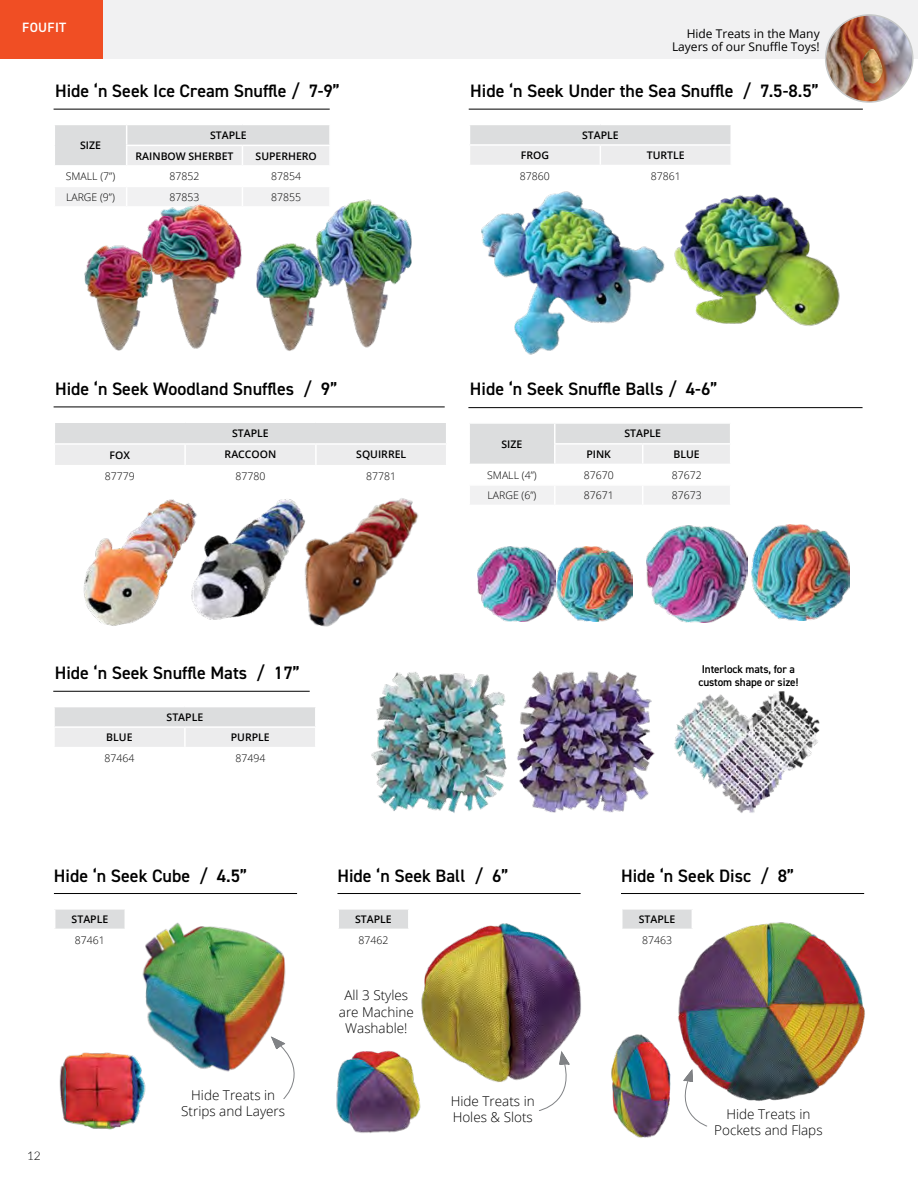
<style>
.page{position:relative;width:918px;height:1188px;background:#fff}
.page>*{position:absolute;margin:0;border:0;box-sizing:border-box;transform-origin:0 0}
.t1{font:600 18px "DIN2014";color:#000}
.t2{font:300 13.5px/16.5px "Open Sans";color:#000;text-align:center}
.t3{font:600 13.5px "DIN2014";letter-spacing:.025em;color:#fff}
.t4{font:12px/13.5px "Open Sans";color:#000;text-align:right}
.t5{font:300 12px "Lato";color:#000}
.t6{font:600 11.25px/13.5px "DIN2014";letter-spacing:-.01em;color:#000}
.t7{font:300 10.5px "Open Sans";color:#000}
.t8{font:600 10.5px/20.7px "Open Sans";color:#000}
</style>
<div class="page">
<div style="left:0;top:0;width:103px;height:58px;background:#f04e24"></div>
<div style="left:103px;top:0;width:815px;height:58px;background:#f1f1f2"></div>
<img style="left:826px;top:15px;width:87px;height:87px;border-radius:44px">
<div style="left:825px;top:14px;width:88px;height:89px;border:2px solid #c6c8c8;border-radius:50%"></div>
<img style="left:860px;top:49px;width:23px;height:35px">
<svg style="left:470px;top:423px;width:260px;height:81px"></svg>
<svg style="left:55px;top:125px;width:275px;height:81px"></svg>
<img style="left:752px;top:524px;width:97px;height:97px">
<img style="left:557px;top:547px;width:75px;height:74px">
<img style="left:647px;top:525px;width:101px;height:98px">
<img style="left:477px;top:546px;width:78px;height:75px">
<svg style="left:55px;top:423px;width:391px;height:42px;background:#e5e5e6"></svg>
<hr style="left:54px;top:407px;width:391px;height:1px;background:#000">
<img style="left:83px;top:499px;width:98px;height:127px">
<img style="left:181px;top:499px;width:106px;height:121px">
<img style="left:287px;top:498px;width:132px;height:129px">
<hr style="left:468px;top:407px;width:395px;height:1px;background:#000">
<hr style="left:54px;top:109px;width:276px;height:1px;background:#000">
<hr style="left:53px;top:691px;width:257px;height:1px;background:#000">
<img style="left:674px;top:691px;width:146px;height:122px">
<svg style="left:54px;top:707px;width:261px;height:40px;background:#e5e5e6"></svg>
<hr style="left:469px;top:109px;width:394px;height:1px;background:#000">
<svg style="left:470px;top:125px;width:261px;height:40px;background:#e5e5e6"></svg>
<img style="left:371px;top:672px;width:136px;height:141px">
<img style="left:517px;top:671px;width:138px;height:142px">
<img style="left:116px;top:197px;width:159px;height:152px">
<img style="left:281px;top:190px;width:131px;height:158px">
<img style="left:84px;top:239px;width:93px;height:112px">
<img style="left:230px;top:237px;width:120px;height:114px">
<img style="left:481px;top:191px;width:182px;height:164px">
<img style="left:663px;top:194px;width:177px;height:132px">
<img style="left:421px;top:923px;width:160px;height:159px">
<img style="left:142px;top:922px;width:144px;height:150px">
<hr style="left:54px;top:893px;width:243px;height:1px;background:#000">
<div style="left:55px;top:909px;width:70px;height:20px;background:#dcddde"></div>
<hr style="left:54px;top:908px;width:72px;height:2px;background:#fff">
<hr style="left:337px;top:893px;width:244px;height:1px;background:#000">
<div style="left:338px;top:909px;width:71px;height:20px;background:#dcddde"></div>
<hr style="left:337px;top:908px;width:73px;height:2px;background:#fff">
<svg style="left:338px;top:910px;width:1px;height:19px"></svg>
<svg style="left:408px;top:910px;width:1px;height:19px"></svg>
<hr style="left:621px;top:893px;width:243px;height:1px;background:#000">
<div style="left:622px;top:909px;width:70px;height:20px;background:#dcddde"></div>
<hr style="left:621px;top:908px;width:72px;height:2px;background:#fff">
<svg style="left:622px;top:910px;width:1px;height:19px"></svg>
<img style="left:657px;top:909px;width:208px;height:192px">
<img style="left:336px;top:1047px;width:87px;height:86px">
<img style="left:59px;top:1048px;width:88px;height:82px">
<img style="left:611px;top:1030px;width:65px;height:108px">
<svg style="left:271px;top:1036px;width:24px;height:63px"></svg>
<svg style="left:538px;top:1051px;width:35px;height:60px"></svg>
<svg style="left:676px;top:1069px;width:32px;height:58px"></svg>
<p class="t3" style="left:22px;top:19px;width:46px">FOUFIT</p>
<p class="t1" style="left:55px;top:78px;width:286px">Hide ‘n Seek Ice Cream Snuffle / 7-9”</p>
<p class="t8" style="left:80px;top:135px;width:22px">SIZE</p>
<p class="t8" style="left:136px;top:125px;width:113px;text-indent:74px">STAPLE<br>RAINBOW SHERBET</p>
<p class="t8" style="left:256px;top:145px;width:63px">SUPERHERO</p>
<p class="t7" style="left:66px;top:169px;width:51px">SMALL (7”)</p>
<p class="t7" style="left:170px;top:169px;width:31px">87852</p>
<p class="t7" style="left:271px;top:169px;width:31px">87854</p>
<p class="t7" style="left:66px;top:190px;width:50px">LARGE (9”)</p>
<p class="t7" style="left:170px;top:190px;width:31px">87853</p>
<p class="t7" style="left:271px;top:190px;width:31px">87855</p>
<p class="t4" style="left:672px;top:26px;width:149px">Hide Treats in the Many<br>Layers of our Snuffle Toys!</p>
<p class="t1" style="left:470px;top:78px;width:350px">Hide ‘n Seek Under the Sea Snuffle / 7.5-8.5”</p>
<p class="t8" style="left:582px;top:124px;width:38px">STAPLE</p>
<p class="t8" style="left:521px;top:145px;width:30px">FROG</p>
<p class="t8" style="left:647px;top:145px;width:39px">TURTLE</p>
<p class="t7" style="left:520px;top:169px;width:31px">87860</p>
<p class="t7" style="left:651px;top:169px;width:31px">87861</p>
<p class="t1" style="left:55px;top:377px;width:284px">Hide ‘n Seek Woodland Snuffles / 9”</p>
<p class="t1" style="left:470px;top:377px;width:249px">Hide ‘n Seek Snuffle Balls / 4-6”</p>
<p class="t8" style="left:232px;top:423px;width:38px">STAPLE</p>
<p class="t8" style="left:624px;top:423px;width:38px">STAPLE</p>
<p class="t8" style="left:502px;top:433px;width:22px">SIZE</p>
<p class="t8" style="left:110px;top:444px;width:22px">FOX</p>
<p class="t8" style="left:225px;top:444px;width:53px">RACCOON</p>
<p class="t8" style="left:356px;top:444px;width:52px">SQUIRREL</p>
<p class="t7" style="left:105px;top:469px;width:31px">87779</p>
<p class="t7" style="left:236px;top:469px;width:31px">87780</p>
<p class="t7" style="left:366px;top:469px;width:31px">87781</p>
<p class="t8" style="left:586px;top:444px;width:26px">PINK</p>
<p class="t8" style="left:674px;top:444px;width:28px">BLUE</p>
<p class="t7" style="left:487px;top:468px;width:51px">SMALL (4”)</p>
<p class="t7" style="left:584px;top:468px;width:31px">87670</p>
<p class="t7" style="left:672px;top:468px;width:31px">87672</p>
<p class="t7" style="left:488px;top:488px;width:50px">LARGE (6”)</p>
<p class="t7" style="left:584px;top:488px;width:31px">87671</p>
<p class="t7" style="left:672px;top:488px;width:31px">87673</p>
<p class="t1" style="left:55px;top:661px;width:246px">Hide ‘n Seek Snuffle Mats / 17”</p>
<p class="t8" style="left:167px;top:706px;width:38px">STAPLE</p>
<p class="t8" style="left:106px;top:727px;width:28px">BLUE</p>
<p class="t8" style="left:231px;top:727px;width:40px">PURPLE</p>
<p class="t7" style="left:104px;top:751px;width:31px">87464</p>
<p class="t7" style="left:235px;top:751px;width:31px">87494</p>
<p class="t6" style="left:698px;top:662px;width:101px">Interlock mats, for a custom shape or size!</p>
<p class="t1" style="left:54px;top:863px;width:195px">Hide ‘n Seek Cube / 4.5”</p>
<p class="t8" style="left:72px;top:909px;width:38px">STAPLE</p>
<p class="t7" style="left:75px;top:933px;width:31px">87461</p>
<p class="t1" style="left:337px;top:863px;width:173px">Hide ‘n Seek Ball / 6”</p>
<p class="t8" style="left:355px;top:909px;width:38px">STAPLE</p>
<p class="t7" style="left:359px;top:933px;width:31px">87462</p>
<p class="t2" style="left:339px;top:987px;width:76px">All 3 Styles are Machine<br>Washable!</p>
<p class="t5" style="left:27px;top:1147px;width:15px">12</p>
<p class="t2" style="left:181px;top:1086px;width:105px">Hide Treats in<br>Strips and Layers</p>
<p class="t2" style="left:451px;top:1092px;width:85px;text-align:left">Hide Treats in<br>Holes &amp; Slots</p>
<p class="t1" style="left:621px;top:863px;width:175px">Hide ‘n Seek Disc / 8”</p>
<p class="t8" style="left:639px;top:909px;width:38px">STAPLE</p>
<p class="t7" style="left:642px;top:933px;width:31px">87463</p>
<p class="t2" style="left:714px;top:1105px;width:110px">Hide Treats in<br>Pockets and Flaps</p>
</div>
